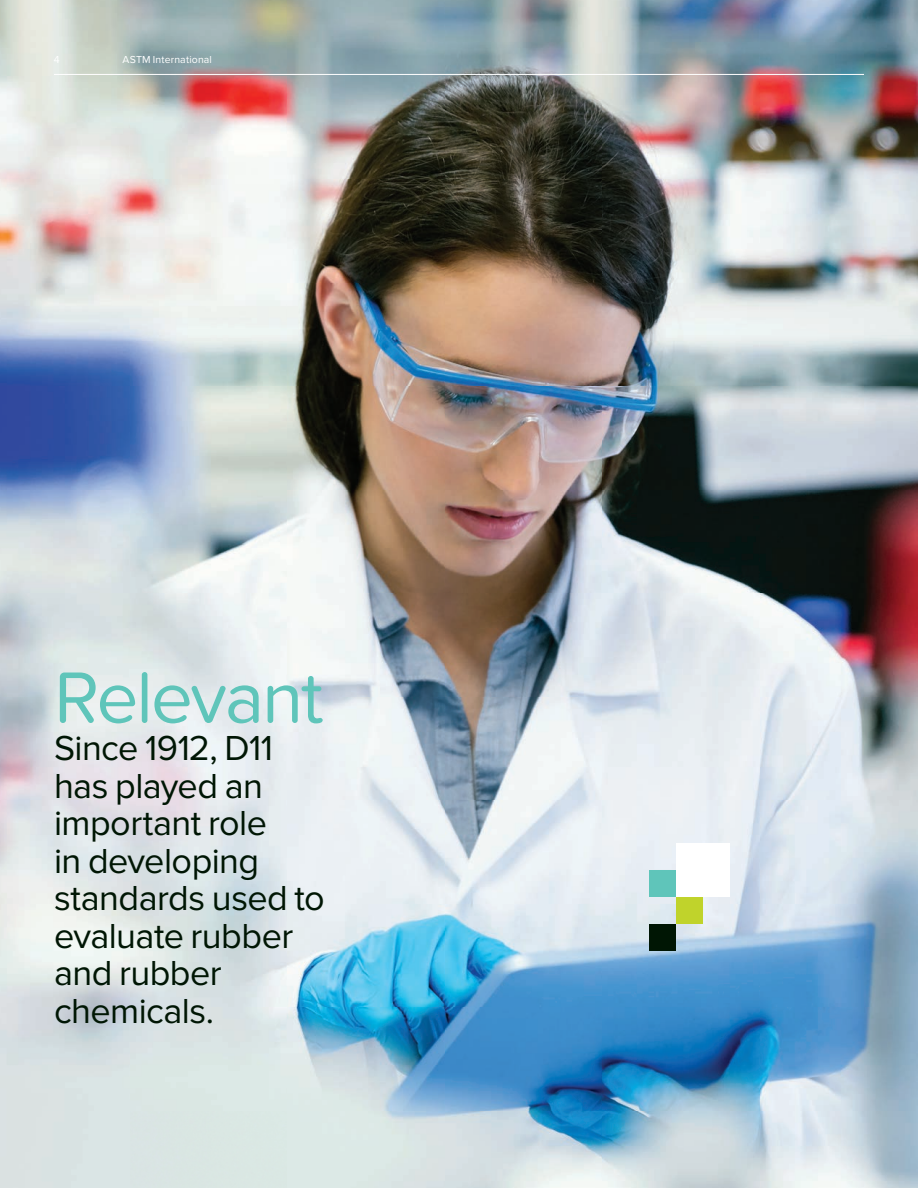
<style>
.page{position:relative;width:918px;height:1188px;background:#fff}
.page>*{position:absolute;margin:0;border:0;box-sizing:border-box;transform-origin:0 0}
.t1{font:75px "Proxima Nova Soft";letter-spacing:-.03em;color:#5fc5ba}
.t2{font:36px/37.5px "Proxima Nova";letter-spacing:-.015em;color:#001604}
.t3{font:10.5px "Proxima Nova";letter-spacing:.015em;color:#fff}
</style>
<div class="page">
<img style="left:0;top:0;width:918px;height:1188px">
<hr style="left:54px;top:74px;width:810px;height:1px;background:#fff">
<div style="left:649px;top:870px;width:27px;height:27px;background:#5fc5ba"></div>
<div style="left:676px;top:897px;width:27px;height:27px;background:#c0d32b"></div>
<div style="left:649px;top:924px;width:27px;height:27px;background:#001604"></div>
<div style="left:676px;top:843px;width:54px;height:54px;background:#fff"></div>
<p class="t3" style="left:123px;top:53px;width:91px">ASTM International</p>
<h1 class="t1" style="left:54px;top:655px;width:271px">Relevant</h1>
<p class="t2" style="left:54px;top:730px;width:272px">Since 1912, D11 has played an important role<br>in developing standards used to evaluate rubber and rubber chemicals.</p>
</div>
